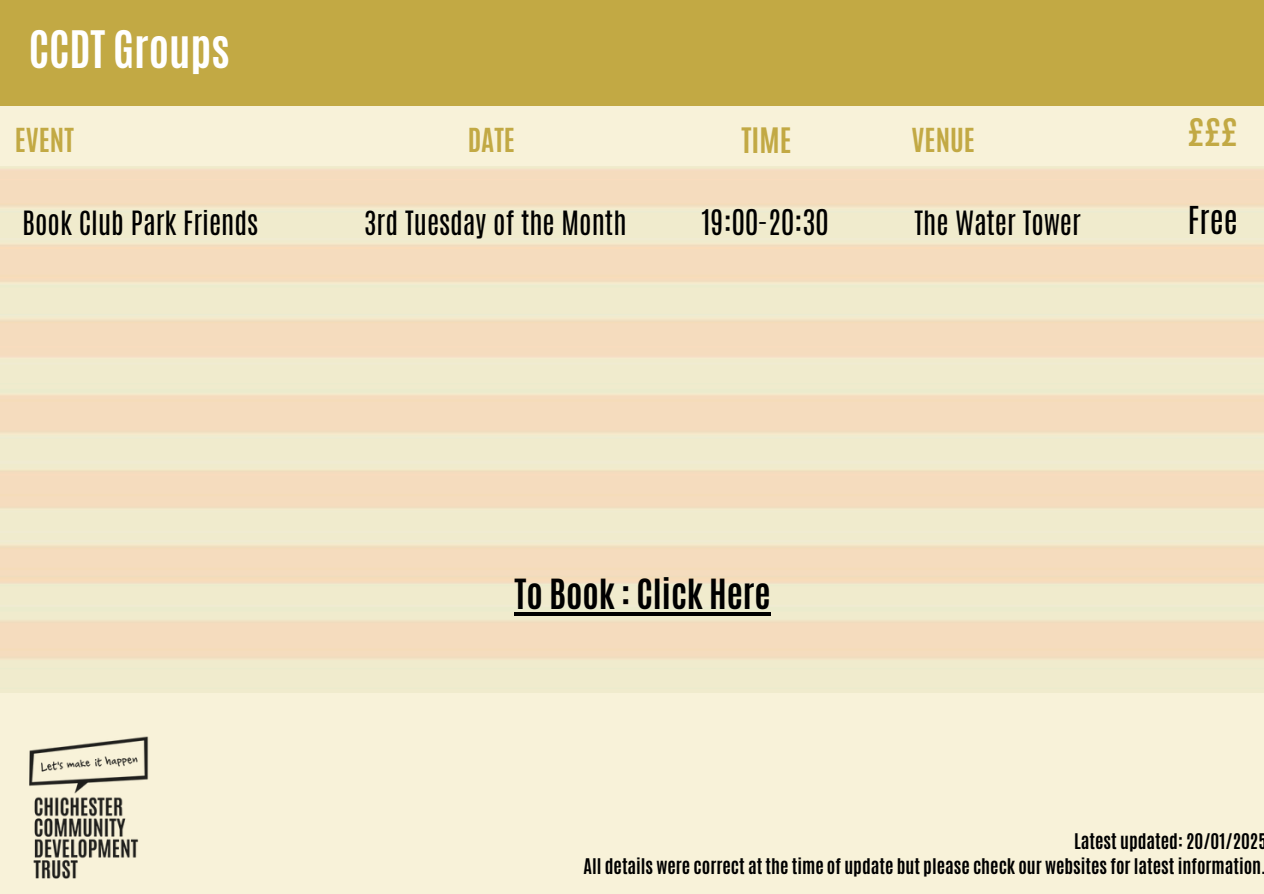
<style>
.page{position:relative;width:1264px;height:894px;background:#fff}
.page>*{position:absolute;margin:0;border:0;box-sizing:border-box;transform-origin:0 0}
.t1{font:700 43.05px "Antonio";color:#fff}
.t2{font:700 34.65px "Antonio";color:#000}
.t3{font:32.1px "Antonio";color:#000}
.t4{font:700 31.8px "Antonio";color:#c2a944}
.t5{font:29.55px "Antonio";color:#000}
.t6{font:700 29.25px "Antonio";color:#c2a944}
.t7{font:27.9px "Antonio";color:#000}
.t8{font:700 27.6px "Antonio";color:#c2a944}
.t9{font:700 18px/24.8px "Antonio";color:#000;text-align:right}
</style>
<div class="page">
<img style="left:0;top:165px;width:1263px;height:528px">
<div style="left:0;top:0;width:1263px;height:165px;background:#f8f2d9"></div>
<div style="left:0;top:0;width:1263px;height:105px;background:#c2a944"></div>
<div style="left:0;top:693px;width:1263px;height:200px;background:#f8f2d9"></div>
<img style="left:29px;top:736px;width:120px;height:142px">
<hr style="left:514px;top:612px;width:256px;height:3px;background:#000">
<h4 class="t1" style="left:29px;top:19px;width:202px">CCDT Groups</h4>
<h1 class="t8" style="left:15px;top:120px;width:60px">EVENT</h1>
<p class="t8" style="left:467px;top:120px;width:49px">DATE</p>
<h4 class="t6" style="left:741px;top:120px;width:51px">TIME</h4>
<h5 class="t8" style="left:911px;top:120px;width:65px">VENUE</h5>
<h4 class="t4" style="left:1187px;top:109px;width:52px">£££</h4>
<p class="t5" style="left:701px;top:201px;width:129px">19:00-20:30</p>
<h5 class="t7" style="left:22px;top:203px;width:237px">Book Club Park Friends</h5>
<h3 class="t7" style="left:364px;top:203px;width:264px">3rd Tuesday of the Month</h3>
<h2 class="t7" style="left:914px;top:203px;width:168px">The Water Tower</h2>
<h5 class="t3" style="left:1187px;top:197px;width:51px">Free</h5>
<h4 class="t2" style="left:514px;top:569px;width:258px">To Book : Click Here</h4>
<h5 class="t9" style="left:583px;top:828px;width:684px">Latest updated: 20/01/2025<br>All details were correct at the time of update but please check our websites for latest information.</h5>
</div>
